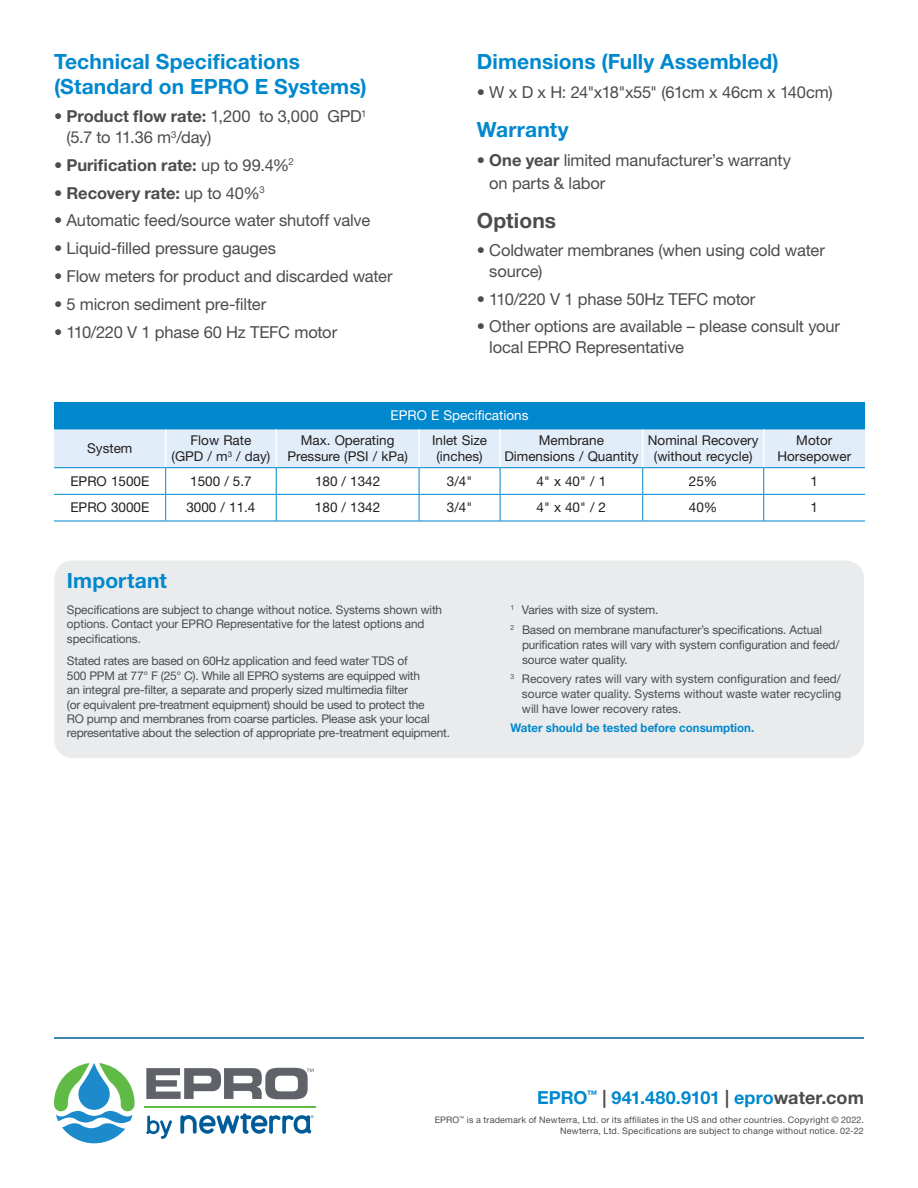
<style>
.page{position:relative;width:918px;height:1188px;background:#fff}
.page>*{position:absolute;margin:0;border:0;box-sizing:border-box;transform-origin:0 0}
.t1{font:700 21px/25.5px "Helvetica Neue LT Std";letter-spacing:.005em;color:#0088ce}
.t2{font:700 21px "Helvetica Neue LT Std";letter-spacing:.005em;color:#4b4c4d}
.t3{font:700 18px "Helvetica Neue LT Std";letter-spacing:.005em;color:#0088ce}
.t4{font:16.5px/21px "Helvetica Neue LT Std";letter-spacing:-.01em;color:#4b4c4d}
.t5{font:700 16.5px "Helvetica Neue LT Std";color:#4b4c4d}
.t6{font:13.5px/16.2px "Helvetica Neue LT Std";color:#231f20;text-align:center}
.t7{font:13.5px "Helvetica Neue LT Std";color:#fff}
.t8{font:12px/14.4px "Helvetica Neue LT Std";letter-spacing:-.02em;color:#4b4c4d}
.t9{font:700 12px "Helvetica Neue LT Std";color:#0088ce;scale:.96 1}
.t10{font:9px/10.8px "Helvetica Neue LT Std";letter-spacing:.02em;color:#4b4c4d;text-align:right}
.s1{font-weight:700}
.s2{font-weight:400}
.s3{color:#4b4c4d}
</style>
<div class="page">
<svg style="left:54px;top:1063px;width:262px;height:81px"></svg>
<hr style="left:54px;top:1037px;width:810px;height:2px;background:#005c98">
<div style="left:54px;top:402px;width:811px;height:27px;background:#0088ce"></div>
<hr style="left:54px;top:521px;width:112px;height:1px;background:#0088ce">
<hr style="left:166px;top:521px;width:110px;height:1px;background:#0088ce">
<hr style="left:276px;top:521px;width:143px;height:1px;background:#0088ce">
<hr style="left:419px;top:521px;width:81px;height:1px;background:#0088ce">
<hr style="left:500px;top:521px;width:143px;height:1px;background:#0088ce">
<hr style="left:643px;top:521px;width:121px;height:1px;background:#0088ce">
<svg style="left:54px;top:429px;width:811px;height:92px"></svg>
<hr style="left:764px;top:494px;width:101px;height:1px;background:#0088ce">
<hr style="left:764px;top:521px;width:101px;height:1px;background:#0088ce">
<div style="left:54px;top:560px;width:810px;height:198px;background:#eaebec;border-radius:18px"></div>
<h1 class="t1" style="left:54px;top:48px;width:314px">Technical Specifications (Standard on EPRO E Systems)</h1>
<h3 class="t4" style="left:67px;top:106px;width:301px;text-indent:-13px">• <span class="s1">Product flow rate:</span> 1,200 to 3,000 GPD<sup>1 </sup>(5.7 to 11.36 m<sup>3</sup>/day)</h3>
<h3 class="t5" style="left:54px;top:155px;width:241px"><span class="s2">•</span> Purification rate: <span class="s2">up to 99.4%</span><sup>2</sup></h3>
<h3 class="t5" style="left:54px;top:183px;width:212px"><span class="s2">•</span> Recovery rate: <span class="s2">up to 40%</span><sup>3</sup></h3>
<h3 class="t4" style="left:54px;top:210px;width:318px">• Automatic feed/source water shutoff valve</h3>
<h3 class="t4" style="left:54px;top:238px;width:224px">• Liquid-filled pressure gauges</h3>
<h3 class="t4" style="left:54px;top:265px;width:340px">• Flow meters for product and discarded water</h3>
<h3 class="t4" style="left:54px;top:293px;width:214px">• 5 micron sediment pre-filter</h3>
<h3 class="t4" style="left:54px;top:321px;width:285px">• 110/220 V 1 phase 60 Hz TEFC motor</h3>
<h1 class="t1" style="left:477px;top:48px;width:304px">Dimensions (Fully Assembled)</h1>
<h3 class="t4" style="left:477px;top:82px;width:357px">• W x D x H: 24"x18"x55" (61cm x 46cm x 140cm)</h3>
<h1 class="t1" style="left:477px;top:117px;width:94px">Warranty</h1>
<h3 class="t4" style="left:489px;top:149px;width:303px;line-height:22.5px;text-indent:-13px">• <span class="s1">One year</span> limited manufacturer’s warranty on parts &amp; labor</h3>
<h1 class="t2" style="left:477px;top:208px;width:81px">Options</h1>
<h3 class="t4" style="left:489px;top:239px;width:337px;text-indent:-13px">• Coldwater membranes (when using cold water source)</h3>
<h3 class="t4" style="left:477px;top:288px;width:280px">• 110/220 V 1 phase 50Hz TEFC motor</h3>
<h3 class="t4" style="left:489px;top:316px;width:352px;text-indent:-13px">• Other options are available – please consult your local EPRO Representative</h3>
<p class="t7" style="left:390px;top:408px;width:140px">EPRO E Specifications</p>
<p class="t6" style="left:87px;top:440px;width:47px">System</p>
<p class="t6" style="left:172px;top:432px;width:100px">Flow Rate<br>(GPD / m<sup>3</sup> / day)</p>
<p class="t6" style="left:287px;top:432px;width:122px">Max. Operating<br>Pressure (PSI / kPa)</p>
<p class="t6" style="left:432px;top:432px;width:57px">Inlet Size (inches)</p>
<p class="t6" style="left:504px;top:432px;width:136px">Membrane<br>Dimensions / Quantity</p>
<p class="t6" style="left:648px;top:432px;width:112px">Nominal Recovery (without recycle)</p>
<p class="t6" style="left:777px;top:432px;width:75px">Motor<br>Horsepower</p>
<p class="t6" style="left:70px;top:473px;width:80px">EPRO 1500E</p>
<p class="t6" style="left:190px;top:473px;width:63px">1500 / 5.7</p>
<p class="t6" style="left:315px;top:473px;width:67px">180 / 1342</p>
<p class="t6" style="left:447px;top:473px;width:27px">3/4"</p>
<p class="t6" style="left:537px;top:473px;width:71px">4" x 40" / 1</p>
<p class="t6" style="left:689px;top:473px;width:30px">25%</p>
<p class="t6" style="left:811px;top:473px;width:9px">1</p>
<p class="t6" style="left:70px;top:499px;width:80px">EPRO 3000E</p>
<p class="t6" style="left:186px;top:499px;width:71px">3000 / 11.4</p>
<p class="t6" style="left:315px;top:499px;width:67px">180 / 1342</p>
<p class="t6" style="left:447px;top:499px;width:27px">3/4"</p>
<p class="t6" style="left:537px;top:499px;width:71px">4" x 40" / 2</p>
<p class="t6" style="left:689px;top:499px;width:30px">40%</p>
<p class="t6" style="left:811px;top:499px;width:9px">1</p>
<h1 class="t1" style="left:67px;top:568px;width:101px">Important</h1>
<p class="t8" style="left:67px;top:602px;width:377px">Specifications are subject to change without notice. Systems shown with options. Contact your EPRO Representative for the latest options and specifications.</p>
<p class="t8" style="left:67px;top:654px;width:385px">Stated rates are based on 60Hz application and feed water TDS of<br>500 PPM at 77° F (25° C). While all EPRO systems are equipped with<br>an integral pre-filter, a separate and properly sized multimedia filter<br>(or equivalent pre-treatment equipment) should be used to protect the<br>RO pump and membranes from coarse particles. Please ask your local representative about the selection of appropriate pre-treatment equipment.</p>
<p class="t8" style="left:511px;top:600px;width:313px;line-height:19.2px"><sup>1</sup> Varies with size of system.<br><sup>2</sup> Based on membrane manufacturer’s specifications. Actual</p>
<p class="t8" style="left:522px;top:637px;width:319px;line-height:15px">purification rates will vary with system configuration and feed/ source water quality.</p>
<p class="t8" style="left:522px;top:671px;width:321px;line-height:15px;text-align:justify;text-indent:-11px"><sup>3</sup> Recovery rates will vary with system configuration and feed/ source water quality. Systems without waste water recycling will have lower recovery rates.</p>
<p class="t9" style="left:511px;top:720px;width:255px">Water should be tested before consumption.</p>
<h2 class="t3" style="left:537px;top:1086px;width:328px">EPRO<sup>™</sup> <span class="s3">|</span> 941.480.9101 <span class="s3">|</span> epro<span class="s3">water.com</span></h2>
<p class="t10" style="left:435px;top:1114px;width:431px">EPRO<sup>™</sup> is a trademark of Newterra, Ltd. or its affiliates in the US and other countries. Copyright © 2022.<br>Newterra, Ltd. Specifications are subject to change without notice. 02-22</p>
</div>
